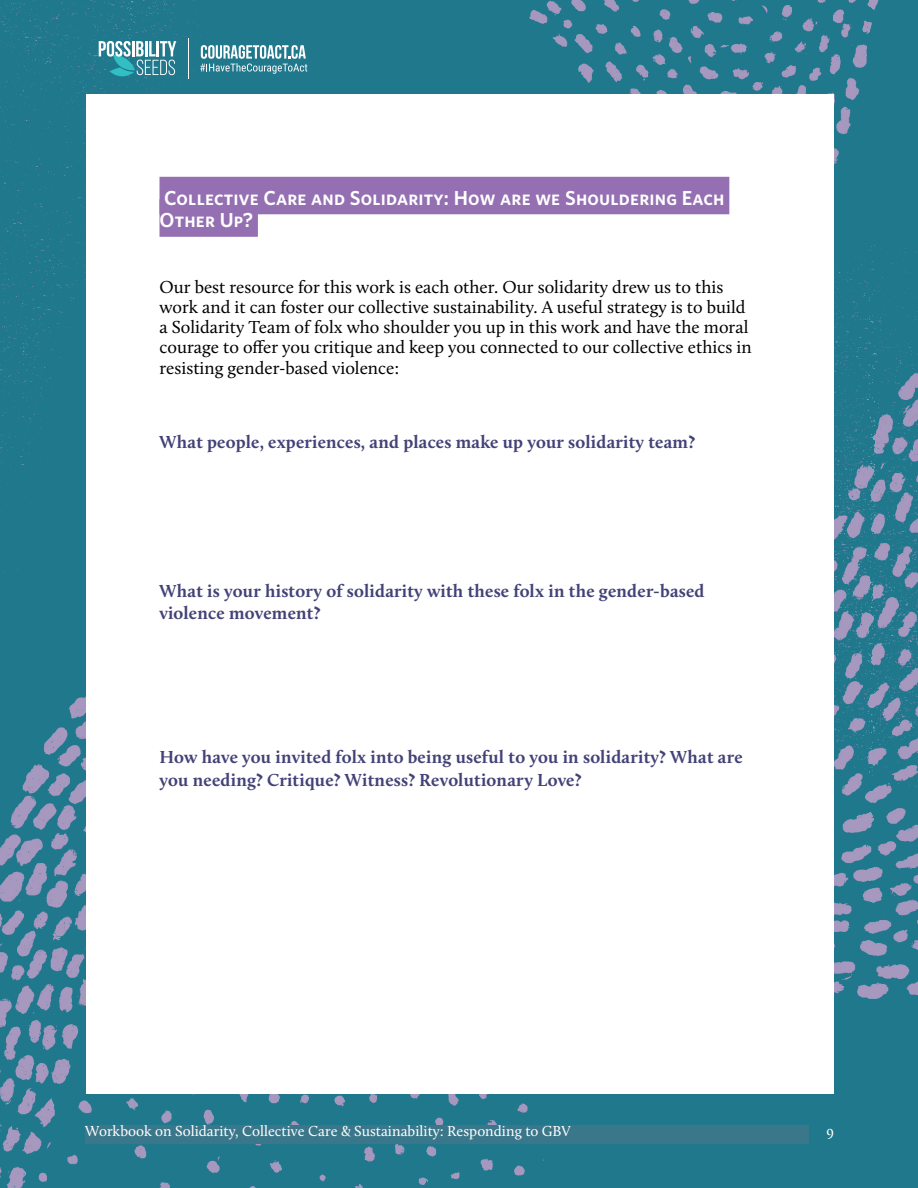
<style>
.page{position:relative;width:918px;height:1188px;background:#fff}
.page>*{position:absolute;margin:0;border:0;box-sizing:border-box;transform-origin:0 0}
.t1{font:20.25px/22.5px "Whitney HTF Semi Bold SC";letter-spacing:.01em;color:#fff}
.t2{font:18px/20.2px "Calluna";color:#000}
.t3{font:700 18px/22.5px "Calluna";letter-spacing:.01em;color:#434278}
.t4{font:15px "Calluna";color:#fff}
</style>
<div class="page">
<img style="left:0;top:0;width:918px;height:1188px">
<div style="left:85px;top:1125px;width:724px;height:18px;background:#3b778a"></div>
<div style="left:86px;top:94px;width:748px;height:1000px;background:#fff"></div>
<div style="left:160px;top:177px;width:569px;height:37px;background:#946fb2"></div>
<div style="left:160px;top:199px;width:98px;height:38px;background:#946fb2"></div>
<svg style="left:99px;top:41px;width:77px;height:35px"></svg>
<svg style="left:200px;top:45px;width:107px;height:29px;background:#68a3b1"></svg>
<hr style="left:188px;top:38px;width:1px;height:41px;background:#fff">
<p class="t1" style="left:160px;top:186px;width:567px">Collective Care and Solidarity: How are we Shouldering Each<br>Other Up?</p>
<p class="t2" style="left:160px;top:276px;width:594px">Our best resource for this work is each other. Our solidarity drew us to this work and it can foster our collective sustainability. A useful strategy is to build a Solidarity Team of folx who shoulder you up in this work and have the moral courage to offer you critique and keep you connected to our collective ethics in resisting gender-based violence:</p>
<p class="t3" style="left:160px;top:430px;width:537px">What people, experiences, and places make up your solidarity team?</p>
<p class="t3" style="left:160px;top:579px;width:547px">What is your history of solidarity with these folx in the gender-based violence movement?</p>
<p class="t3" style="left:160px;top:745px;width:585px">How have you invited folx into being useful to you in solidarity? What are you needing? Critique? Witness? Revolutionary Love?</p>
<p class="t4" style="left:85px;top:1122px;width:487px">Workbook on Solidarity, Collective Care &amp; Sustainability: Responding to GBV</p>
<p class="t4" style="left:826px;top:1122px;width:9px">9</p>
</div>
